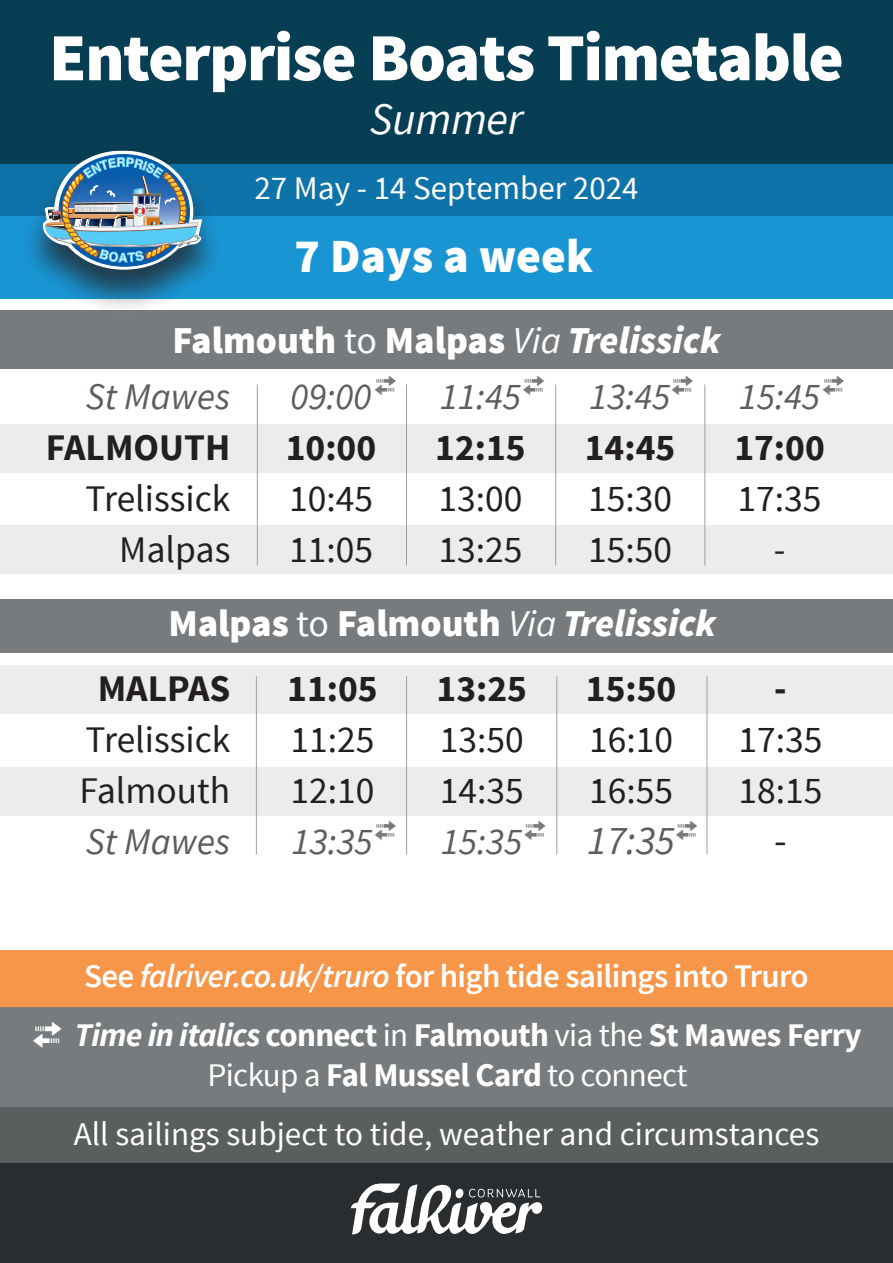
<style>
.page{position:relative;width:893px;height:1263px;background:#fff}
.page>*{position:absolute;margin:0;border:0;box-sizing:border-box;transform-origin:0 0}
.t1{font:900 67.5px "Source Sans Pro";letter-spacing:-.02em;color:#fff}
.t2{font:900 47.4px "Source Sans Pro";color:#fff}
.t3{font:italic 45px "Source Sans Pro";letter-spacing:-.01em;color:#fff}
.t4{font:italic 40.5px "Source Sans Pro";color:#5a5e5f}
.t5{font:40.5px "Source Sans Pro";color:#231f20}
.t6{font:900 37.95px "Source Sans Pro";color:#fff}
.t7{font:37.5px "Source Sans Pro";color:#231f20}
.t8{font:700 37.5px "Source Sans Pro";color:#231f20}
.t9{font:italic 37.5px "Source Sans Pro";color:#5a5e5f}
.t10{font:33.15px "Source Sans Pro";color:#fff}
.t11{font:600 33px "Source Sans Pro";letter-spacing:-.02em;color:#fff}
.t12{font:700 33px "Source Sans Pro";letter-spacing:-.02em;color:#fff}
.t13{font:33px "Source Sans Pro";letter-spacing:-.02em;color:#fff}
.t14{font:33px "Source Sans Pro";color:#fff}
.s1{font-weight:400}
.s2{font-weight:400;font-style:italic}
.s3{font-style:italic}
.s4{font-weight:700}
</style>
<div class="page">
<div style="left:0;top:767px;width:893px;height:49px;background:#ebeceb"></div>
<div style="left:0;top:525px;width:893px;height:49px;background:#ebeceb"></div>
<div style="left:0;top:665px;width:893px;height:49px;background:#ebeceb"></div>
<div style="left:0;top:0;width:893px;height:164px;background:#073e53"></div>
<div style="left:0;top:215px;width:893px;height:84px;background:#1995d4"></div>
<div style="left:0;top:164px;width:893px;height:51px;background:#0e73a9"></div>
<div style="left:0;top:311px;width:893px;height:58px;background:#777b7d"></div>
<div style="left:0;top:599px;width:893px;height:54px;background:#777b7d"></div>
<div style="left:0;top:1007px;width:893px;height:100px;background:#777b7d"></div>
<div style="left:0;top:1107px;width:893px;height:57px;background:#5a5e5f"></div>
<div style="left:0;top:424px;width:893px;height:49px;background:#ebeceb"></div>
<hr style="left:406px;top:384px;width:1px;height:182px;background:#9da1a2">
<hr style="left:555px;top:384px;width:1px;height:182px;background:#9da1a2">
<hr style="left:704px;top:384px;width:1px;height:182px;background:#9da1a2">
<hr style="left:406px;top:676px;width:1px;height:178px;background:#9da1a2">
<hr style="left:556px;top:676px;width:1px;height:178px;background:#9da1a2">
<hr style="left:707px;top:676px;width:1px;height:178px;background:#9da1a2">
<div style="left:0;top:1163px;width:893px;height:100px;background:#292d2f"></div>
<svg style="left:351px;top:1183px;width:192px;height:51px"></svg>
<div style="left:0;top:950px;width:893px;height:57px;background:#f79649"></div>
<div style="left:20px;top:148px;width:205px;height:167px;background:#231f20;opacity:.75"></div>
<img style="left:43px;top:151px;width:159px;height:120px">
<hr style="left:257px;top:384px;width:1px;height:182px;background:#9da1a2">
<hr style="left:256px;top:676px;width:1px;height:178px;background:#9da1a2">
<p class="t1" style="left:49px;top:14px;width:796px">Enterprise Boats Timetable</p>
<p class="t3" style="left:370px;top:92px;width:155px">Summer</p>
<p class="t14" style="left:254px;top:167px;width:386px">27 May - 14 September 2024</p>
<p class="t2" style="left:295px;top:225px;width:300px">7 Days a week</p>
<p class="t6" style="left:172px;top:315px;width:550px">Falmouth <span class="s1">to</span> Malpas <span class="s2">Via</span> <span class="s3">Trelissick</span></p>
<p class="t9" style="left:86px;top:373px;width:146px">St Mawes</p>
<p class="t8" style="left:46px;top:423px;width:186px">FALMOUTH</p>
<p class="t7" style="left:86px;top:475px;width:146px">Trelissick</p>
<p class="t7" style="left:119px;top:526px;width:113px">Malpas</p>
<p class="t9" style="left:290px;top:373px;width:83px">09:00</p>
<p class="t8" style="left:286px;top:423px;width:92px">10:00</p>
<p class="t7" style="left:289px;top:475px;width:85px">10:45</p>
<p class="t7" style="left:289px;top:526px;width:85px">11:05</p>
<p class="t9" style="left:440px;top:373px;width:83px">11:45</p>
<p class="t8" style="left:435px;top:423px;width:92px">12:15</p>
<p class="t7" style="left:439px;top:475px;width:85px">13:00</p>
<p class="t7" style="left:439px;top:526px;width:85px">13:25</p>
<p class="t9" style="left:589px;top:373px;width:83px">13:45</p>
<p class="t8" style="left:585px;top:423px;width:92px">14:45</p>
<p class="t7" style="left:588px;top:475px;width:85px">15:30</p>
<p class="t7" style="left:588px;top:526px;width:85px">15:50</p>
<p class="t9" style="left:739px;top:373px;width:83px">15:45</p>
<p class="t8" style="left:734px;top:423px;width:92px">17:00</p>
<p class="t7" style="left:738px;top:475px;width:85px">17:35</p>
<p class="t7" style="left:774px;top:526px;width:13px">-</p>
<p class="t6" style="left:168px;top:598px;width:549px">Malpas <span class="s1">to</span> Falmouth <span class="s2">Via</span> <span class="s3">Trelissick</span></p>
<p class="t8" style="left:98px;top:664px;width:134px">MALPAS</p>
<p class="t7" style="left:86px;top:716px;width:146px">Trelissick</p>
<p class="t7" style="left:79px;top:767px;width:152px">Falmouth</p>
<p class="t9" style="left:86px;top:818px;width:146px">St Mawes</p>
<p class="t8" style="left:287px;top:664px;width:92px">11:05</p>
<p class="t7" style="left:290px;top:716px;width:85px">11:25</p>
<p class="t7" style="left:290px;top:767px;width:85px">12:10</p>
<p class="t9" style="left:292px;top:818px;width:83px">13:35</p>
<p class="t8" style="left:437px;top:664px;width:92px">13:25</p>
<p class="t7" style="left:440px;top:716px;width:85px">13:50</p>
<p class="t7" style="left:440px;top:767px;width:85px">14:35</p>
<p class="t9" style="left:441px;top:818px;width:83px">15:35</p>
<p class="t8" style="left:586px;top:664px;width:92px">15:50</p>
<p class="t7" style="left:589px;top:716px;width:85px">16:10</p>
<p class="t7" style="left:589px;top:767px;width:85px">16:55</p>
<p class="t4" style="left:587px;top:815px;width:89px">17:35</p>
<p class="t8" style="left:774px;top:664px;width:14px">-</p>
<p class="t7" style="left:739px;top:716px;width:85px">17:35</p>
<p class="t7" style="left:739px;top:767px;width:85px">18:15</p>
<p class="t5" style="left:774px;top:815px;width:14px">-</p>
<p class="t11" style="left:84px;top:955px;width:726px">See <span class="s3">falriver.co.uk/truro</span> for high tide sailings into Truro</p>
<p class="t12" style="left:75px;top:1014px;width:789px"><span class="s3">Time in italics</span> connect <span class="s1">in</span> Falmouth <span class="s1">via the</span> St Mawes Ferry</p>
<p class="t13" style="left:207px;top:1054px;width:482px">Pickup a <span class="s4">Fal Mussel Card</span> to connect</p>
<p class="t10" style="left:74px;top:1113px;width:747px">All sailings subject to tide, weather and circumstances</p>
</div>
